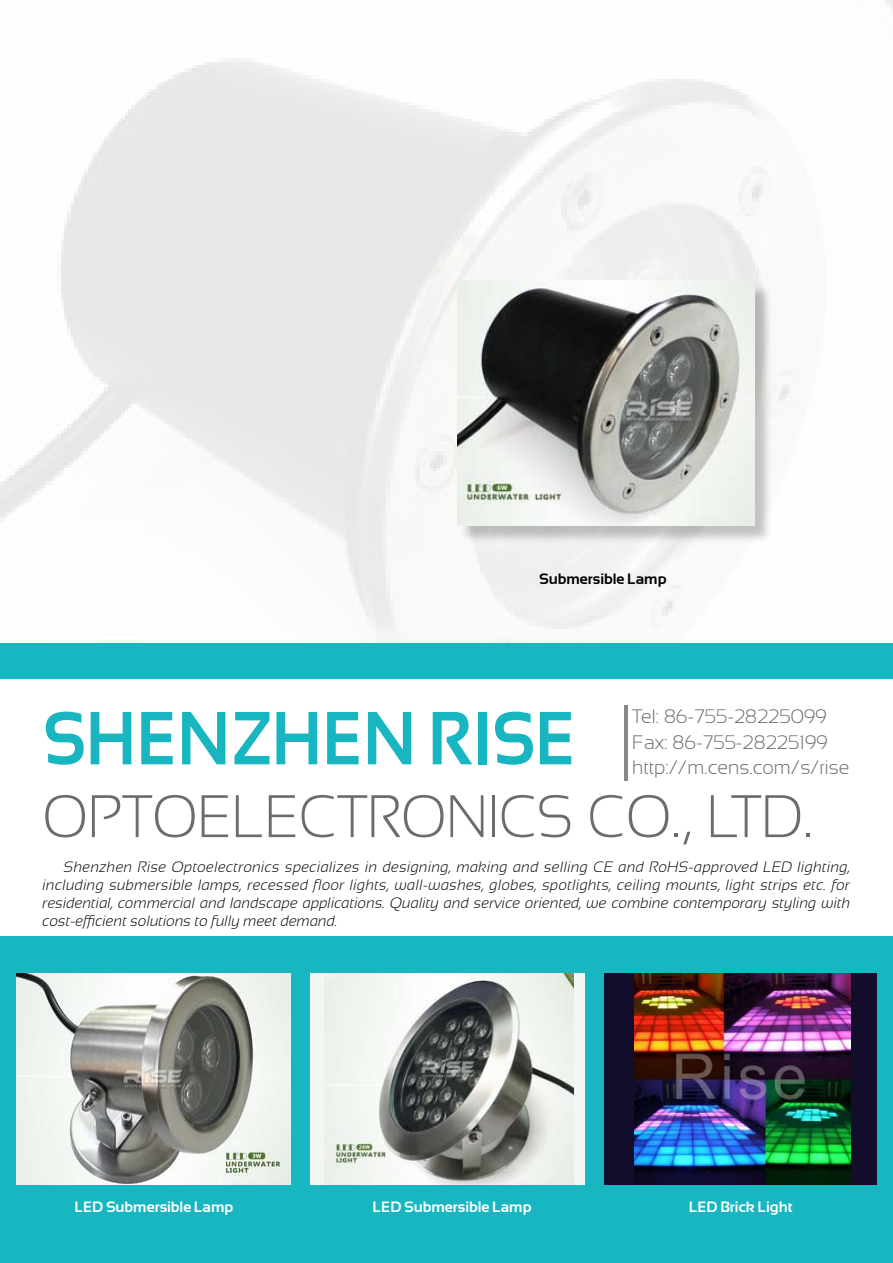
<style>
.page{position:relative;width:893px;height:1263px;background:#fff}
.page>*{position:absolute;margin:0;border:0;box-sizing:border-box;transform-origin:0 0}
.t1{font:700 75px "Sansation";color:#17b6c0;scale:.9 1}
.t2{font:300 60px "Sansation";color:#6d6c6c;scale:.95 1}
.t3{font:300 19.5px/25.5px "Sansation";color:#6d6c6c}
.t4{font:italic 300 15px/18px "Sansation";color:#000;text-align:justify}
.t5{font:700 15px "Sansation";color:#fff}
.t6{font:700 15px "Sansation";color:#000}
</style>
<div class="page">
<div style="left:0;top:643px;width:893px;height:620px;background:#17b6c0"></div>
<div style="left:0;top:679px;width:893px;height:256px;background:#fff"></div>
<div style="left:310px;top:973px;width:274px;height:212px;background:#f4f6f3"></div>
<div style="left:604px;top:973px;width:272px;height:212px;background:#120d2b"></div>
<hr style="left:624px;top:705px;width:3px;height:76px;background:#86888a">
<div style="left:459px;top:283px;width:320px;height:268px;background:#000;opacity:.22"></div>
<img style="left:457px;top:281px;width:297px;height:244px">
<img style="left:17px;top:973px;width:274px;height:212px">
<img style="left:325px;top:973px;width:248px;height:212px">
<img style="left:634px;top:973px;width:217px;height:212px">
<p class="t6" style="left:539px;top:570px;width:129px">Submersible Lamp</p>
<h3 class="t3" style="left:632px;top:704px;width:219px">Tel: 86-755-28225099<br>Fax: 86-755-28225199 http://m.cens.com/s/rise</h3>
<h1 class="t1" style="left:43px;top:697px;width:594px">Shenzhen Rise</h1>
<h2 class="t2" style="left:43px;top:783px;width:812px">Optoelectronics Co., Ltd.</h2>
<p class="t4" style="left:43px;top:858px;width:809px;text-indent:21px">Shenzhen Rise Optoelectronics specializes in designing, making and selling CE and RoHS-approved LED lighting, including submersible lamps, recessed floor lights, wall-washes, globes, spotlights, ceiling mounts, light strips etc. for residential, commercial and landscape applications. Quality and service oriented, we combine contemporary styling with cost-efficient solutions to fully meet demand.</p>
<p class="t5" style="left:74px;top:1199px;width:160px">LED Submersible Lamp</p>
<p class="t5" style="left:373px;top:1199px;width:160px">LED Submersible Lamp</p>
<p class="t5" style="left:689px;top:1199px;width:105px">LED Brick Light</p>
</div>
